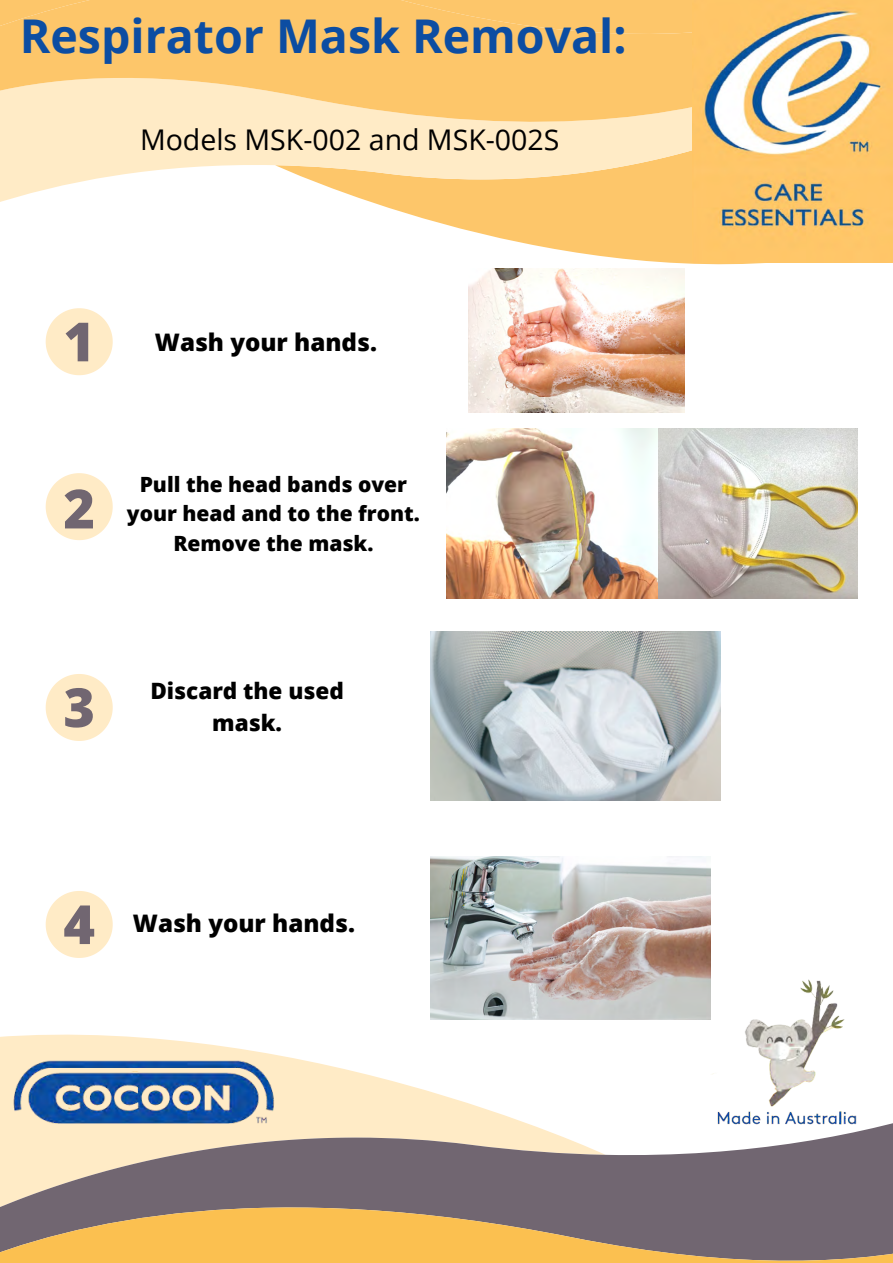
<style>
.page{position:relative;width:893px;height:1263px;background:#fff}
.page>*{position:absolute;margin:0;border:0;box-sizing:border-box;transform-origin:0 0}
.t1{font:800 54px "Open Sans";color:#716671}
.t2{font:700 46.5px "Open Sans";color:#0c4da2}
.t3{font:28.5px "Open Sans";color:#000}
.t4{font:800 24.15px "Open Sans";color:#000}
.t5{font:800 22.5px/31.5px "Open Sans";color:#000;text-align:center}
.t6{font:800 21px/29.2px "Open Sans";color:#000;text-align:center}
</style>
<div class="page">
<svg style="left:383px;top:206px;width:381px;height:83px"></svg>
<svg style="left:0;top:147px;width:692px;height:59px"></svg>
<svg style="left:0;top:45px;width:692px;height:102px;background:#fdd693"></svg>
<div style="left:0;top:0;width:692px;height:45px;background:#fdc66a"></div>
<img style="left:692px;top:0;width:201px;height:263px">
<svg style="left:46px;top:473px;width:67px;height:67px"></svg>
<svg style="left:46px;top:674px;width:67px;height:67px"></svg>
<svg style="left:46px;top:891px;width:67px;height:67px"></svg>
<svg style="left:0;top:1019px;width:605px;height:86px"></svg>
<svg style="left:0;top:1105px;width:893px;height:72px"></svg>
<svg style="left:0;top:1177px;width:893px;height:86px;background:#a58967"></svg>
<img style="left:0;top:1053px;width:295px;height:83px">
<img style="left:711px;top:979px;width:154px;height:161px">
<img style="left:430px;top:857px;width:281px;height:162px">
<img style="left:430px;top:632px;width:290px;height:169px">
<img style="left:447px;top:429px;width:212px;height:169px">
<img style="left:659px;top:429px;width:198px;height:169px">
<svg style="left:46px;top:308px;width:67px;height:67px"></svg>
<img style="left:468px;top:269px;width:216px;height:143px">
<p class="t2" style="left:20px;top:4px;width:608px">Respirator Mask Removal:</p>
<p class="t3" style="left:140px;top:119px;width:421px">Models MSK-002 and MSK-002S</p>
<p class="t1" style="left:63px;top:304px;width:33px">1</p>
<p class="t4" style="left:155px;top:325px;width:224px">Wash your hands.</p>
<p class="t1" style="left:63px;top:471px;width:33px">2</p>
<p class="t6" style="left:127px;top:469px;width:294px">Pull the head bands over your head and to the front.<br>Remove the mask.</p>
<p class="t1" style="left:63px;top:669px;width:33px">3</p>
<p class="t5" style="left:150px;top:674px;width:195px">Discard the used mask.</p>
<p class="t1" style="left:63px;top:886px;width:33px">4</p>
<p class="t4" style="left:133px;top:907px;width:224px">Wash your hands.</p>
</div>
